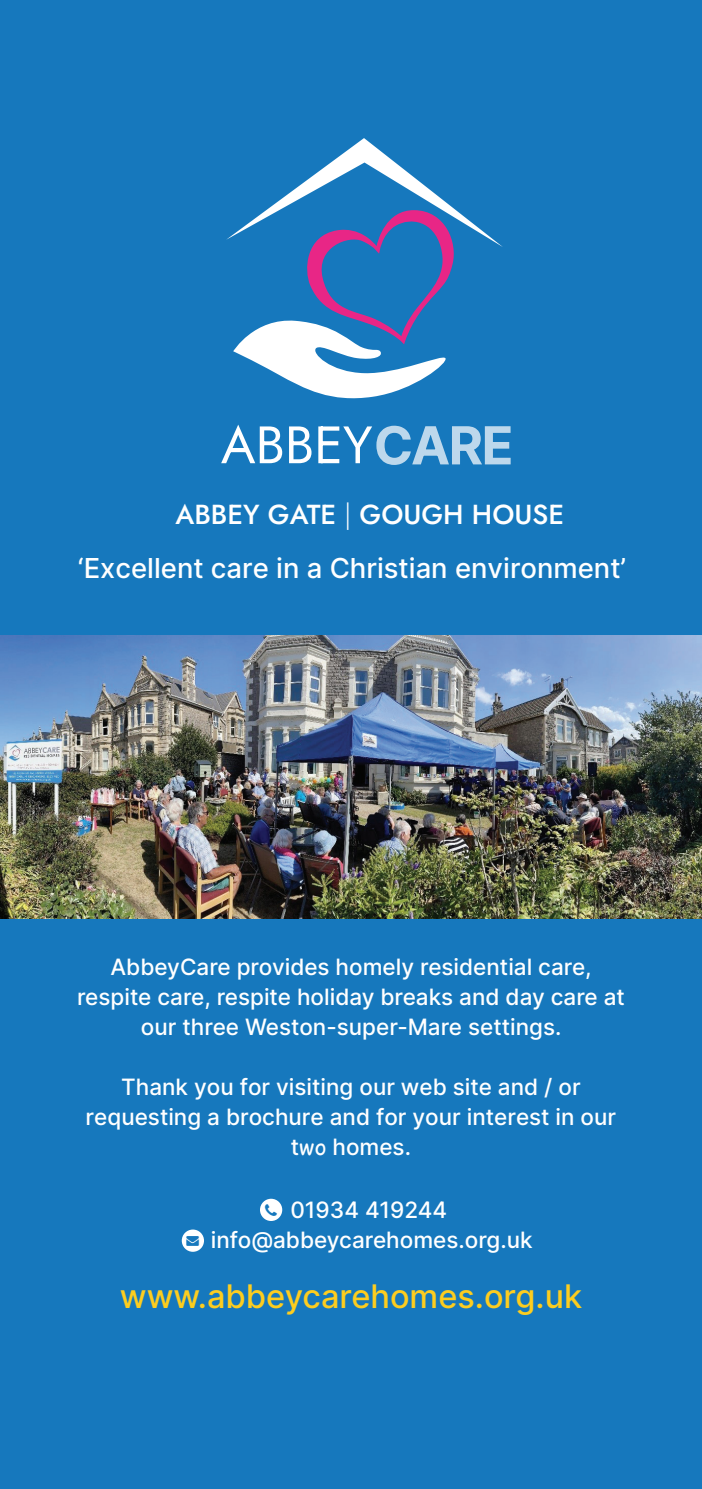
<style>
.page{position:relative;width:702px;height:1489px;background:#1678bd}
.page>*{position:absolute;margin:0;border:0;box-sizing:border-box;transform-origin:0 0}
.t1{font:500 32.5px "Inter";color:#fdcd1f}
.t2{font:500 27.5px "Inter";color:#fff}
.t3{font:27.5px "Jost";color:#fff}
.t4{font:500 22.5px/30px "Inter";color:#fff;text-align:center}
.s1{font-family:"Comic Sans MS";font-weight:400}
</style>
<div class="page">
<img style="left:0;top:635px;width:702px;height:283px">
<svg style="left:226px;top:138px;width:277px;height:261px"></svg>
<svg style="left:221px;top:425px;width:290px;height:40px"></svg>
<div style="left:260px;top:1198px;width:22px;height:23px;background:#fff;border-radius:50%"></div>
<div style="left:182px;top:1229px;width:22px;height:22px;background:#fff;border-radius:50%"></div>
<p class="t3" style="left:175px;top:496px;width:390px">ABBEY GATE | GOUGH HOUSE</p>
<p class="t2" style="left:78px;top:548px;width:550px">‘Excellent care in a Christian environment’</p>
<p class="t4" style="left:77px;top:951px;width:549px">AbbeyCare provides homely residential care, respite care, respite holiday breaks and day care at our three Weston-super-Mare settings.</p>
<p class="t4" style="left:86px;top:1071px;width:532px">Thank you for visiting our web site and / or requesting a brochure and for your interest in our t<span class="s1">wo</span> homes.</p>
<p class="t4" style="left:211px;top:1194px;width:323px">01934 419244 info@abbeycarehomes.org.uk</p>
<h1 class="t1" style="left:120px;top:1272px;width:464px">www.abbeycarehomes.org.uk</h1>
</div>
